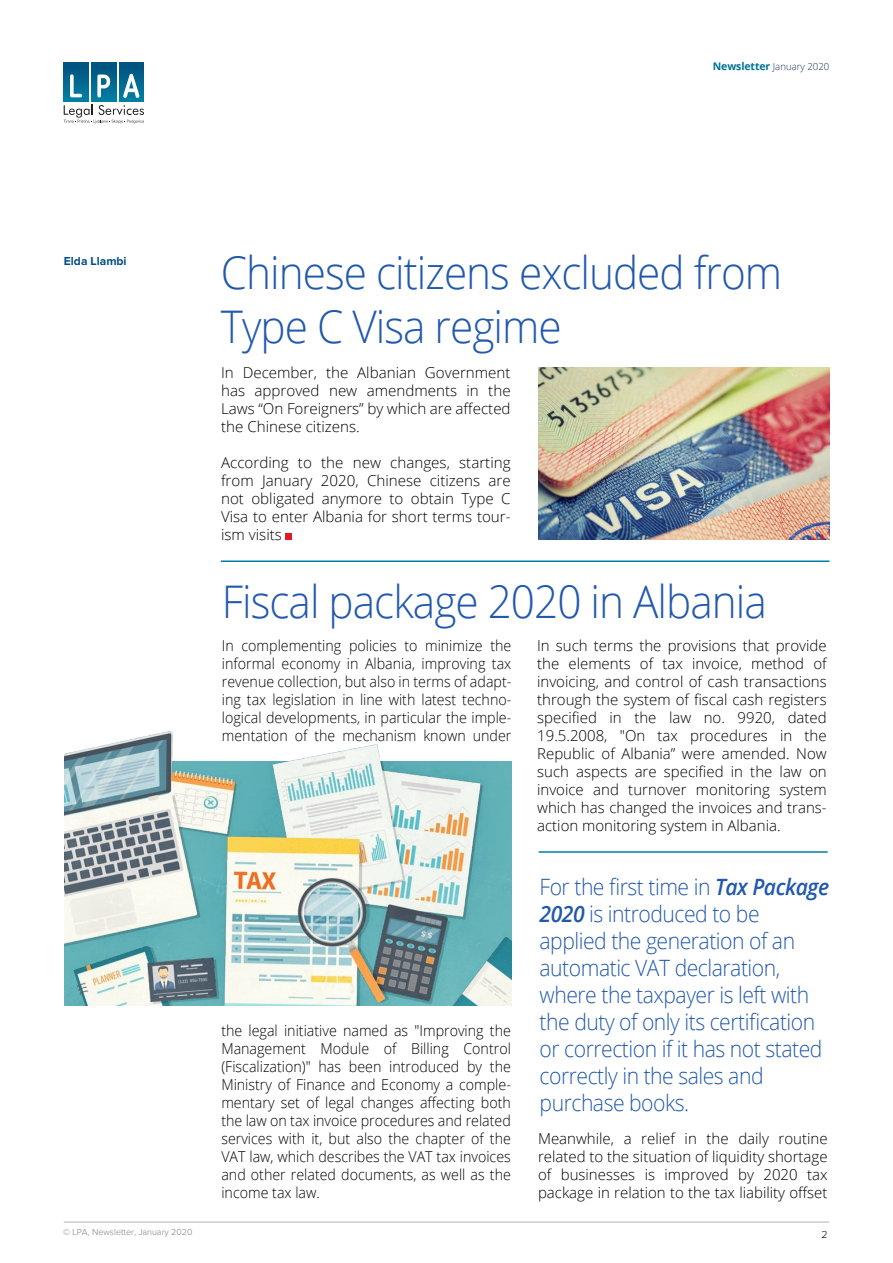
<style>
.page{position:relative;width:893px;height:1263px;background:#fff}
.page>*{position:absolute;margin:0;border:0;box-sizing:border-box;transform-origin:0 0}
.t1{font:300 45px/54px "Open Sans";letter-spacing:-.025em;color:#2259ac;scale:.94 1}
.t2{font:300 22.5px/27px "Open Sans";letter-spacing:-.025em;color:#2259ab;scale:.94 1}
.t3{font:300 15px/18px "Open Sans";color:#000;text-align:justify}
.t4{font:300 15px/18px "Open Sans";color:#000;text-align:justify;scale:.95 1}
.t5{font:700 12px "Proxima Nova";color:#004e88}
.t6{font:300 10.5px "Proxima Nova";color:#000}
.t7{font:300 9.6px "Open Sans";color:#182f56}
.t8{font:300 9px "Proxima Nova";color:#808080}
.s1{font-weight:700;font-size:10.5px;color:#007297}
.s2{font-weight:600;font-style:italic}
</style>
<div class="page">
<img style="left:64px;top:731px;width:447px;height:274px">
<hr style="left:221px;top:560px;width:608px;height:2px;background:#0080a3">
<img style="left:539px;top:367px;width:291px;height:173px">
<hr style="left:539px;top:851px;width:289px;height:2px;background:#0080a3">
<div style="left:64px;top:62px;width:24px;height:39px;background:linear-gradient(to bottom,#004f7c,#007ea2)"></div>
<svg style="left:70px;top:74px;width:12px;height:23px"></svg>
<svg style="left:92px;top:62px;width:24px;height:39px"></svg>
<svg style="left:97px;top:75px;width:13px;height:23px"></svg>
<div style="left:119px;top:62px;width:25px;height:39px;background:linear-gradient(to bottom,#004e7c,#0581a4)"></div>
<svg style="left:123px;top:74px;width:16px;height:24px"></svg>
<svg style="left:64px;top:105px;width:80px;height:18px"></svg>
<hr style="left:64px;top:1222px;width:765px;height:1px;background:#b3b3b3">
<div style="left:285px;top:533px;width:7px;height:7px;background:#e21c24"></div>
<p class="t5" style="left:64px;top:255px;width:64px">Elda Llambi</p>
<p class="t7" style="left:713px;top:60px;width:118px"><span class="s1">Newsletter</span> January 2020</p>
<h1 class="t1" style="left:221px;top:244px;width:599px">Chinese citizens excluded from<br>Type C Visa regime</h1>
<p class="t3" style="left:221px;top:363px;width:291px">In December, the Albanian Government has approved new amendments in the Laws “On Foreigners” by which are affected the Chinese citizens.</p>
<p class="t3" style="left:221px;top:453px;width:291px">According to the new changes, starting from January 2020, Chinese citizens are not obligated anymore to obtain Type C Visa to enter Albania for short terms tour&shy;ism visits</p>
<h1 class="t1" style="left:222px;top:573px;width:581px">Fiscal package 2020 in Albania</h1>
<p class="t3" style="left:537px;top:636px;width:291px">In such terms the provisions that provide the elements of tax invoice, method of invoicing, and control of cash transactions through the system of fiscal cash registers specified in the law no. 9920, dated 19.5.2008, "On tax procedures in the Republic of Albania” were amended. Now such aspects are specified in the law on invoice and turnover monitoring system which has changed the invoices and trans&shy;action monitoring system in Albania.</p>
<p class="t4" style="left:222px;top:636px;width:306px">In complementing policies to minimize the informal economy in Albania, improving tax revenue collection, but also in terms of adapt&shy;ing tax legislation in line with latest techno&shy;logical developments, in particular the imple&shy;mentation of the mechanism known under</p>
<p class="t4" style="left:221px;top:1021px;width:306px">the legal initiative named as "Improving the Management Module of Billing Control (Fiscalization)" has been introduced by the Ministry of Finance and Economy a comple&shy;mentary set of legal changes affecting both the law on tax invoice procedures and related services with it, but also the chapter of the VAT law, which describes the VAT tax invoices and other related documents, as well as the income tax law.</p>
<p class="t2" style="left:540px;top:872px;width:310px">For the first time in <span class="s2">Tax Package<br>2020</span> is introduced to be applied the generation of an automatic VAT declaration, where the taxpayer is left with the duty of only its certification or correction if it has not stated correctly in the sales and purchase books.</p>
<p class="t3" style="left:538px;top:1129px;width:291px">Meanwhile, a relief in the daily routine related to the situation of liquidity shortage of businesses is improved by 2020 tax package in relation to the tax liability offset</p>
<p class="t8" style="left:63px;top:1228px;width:131px">© LPA, Newsletter, January 2020</p>
<p class="t6" style="left:822px;top:1229px;width:8px">2</p>
</div>
